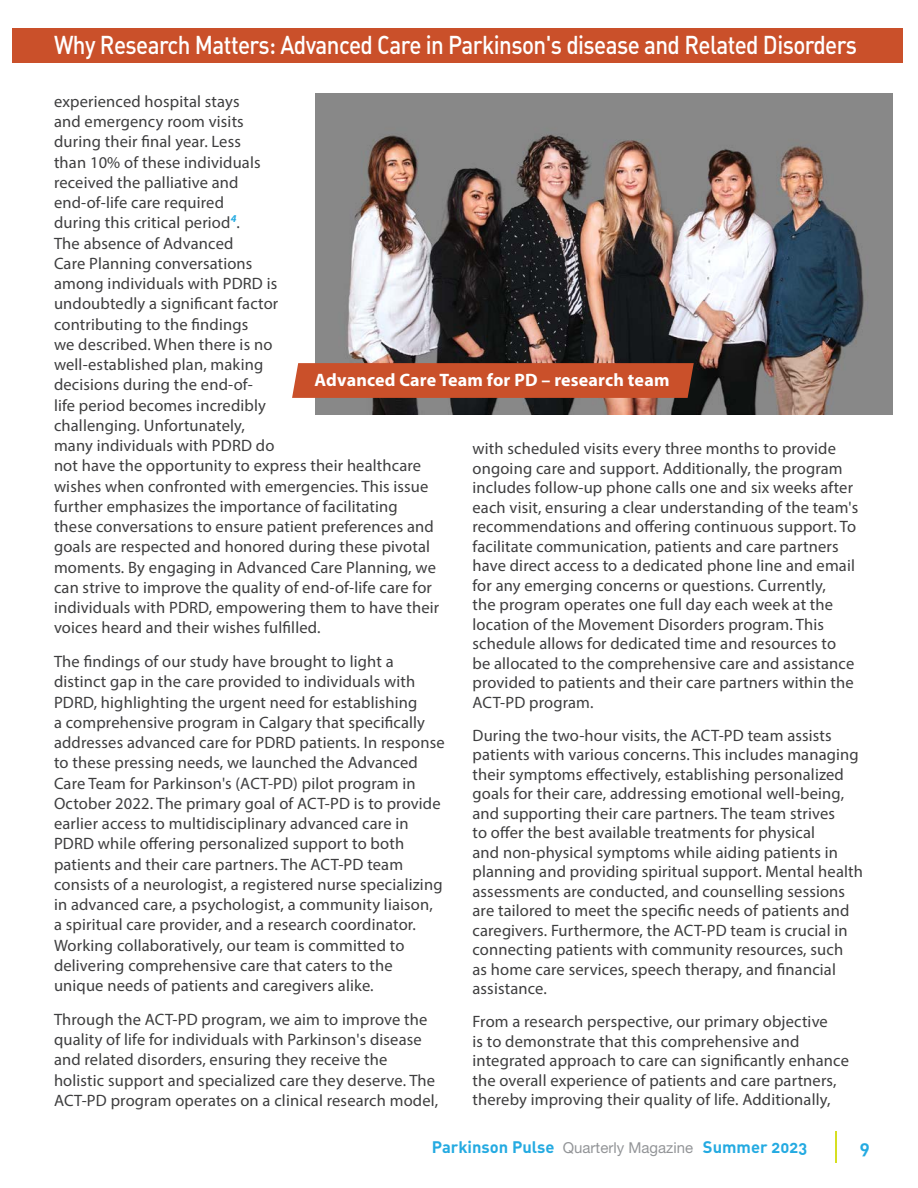
<style>
.page{position:relative;width:918px;height:1188px;background:#fff}
.page>*{position:absolute;margin:0;border:0;box-sizing:border-box;transform-origin:0 0}
.t1{font:25.5px "DIN Medium Alternate";letter-spacing:-.025em;color:#fff;scale:.88 1}
.Paragraph_Header{font:700 18px "Myriad Pro";letter-spacing:.01em;color:#fff}
.t2{font:18px "DIN Bold Alternate";color:#24aae1}
.Body_Copy{font:16.5px/20.2px "Myriad Pro";letter-spacing:.01em;color:#3e3e3f}
.t3{font:16.5px "DIN Bold Alternate";color:#24aae1}
.s1{font-family:"Helvetica Neue LT Std";font-size:15px;color:#939598}
</style>
<div class="page">
<hr style="left:836px;top:1131px;width:1px;height:32px;background:#d6df21">
<img style="left:315px;top:94px;width:577px;height:321px">
<div style="left:12px;top:28px;width:891px;height:35px;background:#ca502a"></div>
<div style="left:292px;top:363px;width:402px;height:35px;background:#ca502a"></div>
<p class="t1" style="left:54px;top:29px;width:914px">Why Research Matters: Advanced Care in Parkinson's disease and Related Disorders</p>
<p class="Body_Copy" style="left:54px;top:91px;width:387px">experienced hospital stays<br>and emergency room visits<br>during their final year. Less<br>than 10% of these individuals<br>received the palliative and<br>end-of-life care required<br>during this critical period<sup>4</sup>.<br>The absence of Advanced<br>Care Planning conversations<br>among individuals with PDRD is<br>undoubtedly a significant factor<br>contributing to the findings<br>we described. When there is no<br>well-established plan, making<br>decisions during the end-of-<br>life period becomes incredibly<br>challenging. Unfortunately,<br>many individuals with PDRD do<br>not have the opportunity to express their healthcare wishes when confronted with emergencies. This issue further emphasizes the importance of facilitating these conversations to ensure patient preferences and goals are respected and honored during these pivotal moments. By engaging in Advanced Care Planning, we can strive to improve the quality of end-of-life care for individuals with PDRD, empowering them to have their voices heard and their wishes fulfilled.</p>
<p class="Body_Copy" style="left:54px;top:651px;width:392px">The findings of our study have brought to light a distinct gap in the care provided to individuals with PDRD, highlighting the urgent need for establishing<br>a comprehensive program in Calgary that specifically addresses advanced care for PDRD patients. In response to these pressing needs, we launched the Advanced Care Team for Parkinson's (ACT-PD) pilot program in October 2022. The primary goal of ACT-PD is to provide earlier access to multidisciplinary advanced care in PDRD while offering personalized support to both patients and their care partners. The ACT-PD team consists of a neurologist, a registered nurse specializing in advanced care, a psychologist, a community liaison, a spiritual care provider, and a research coordinator.<br>Working collaboratively, our team is committed to delivering comprehensive care that caters to the unique needs of patients and caregivers alike.</p>
<p class="Body_Copy" style="left:54px;top:1009px;width:386px">Through the ACT-PD program, we aim to improve the quality of life for individuals with Parkinson's disease and related disorders, ensuring they receive the holistic support and specialized care they deserve. The ACT-PD program operates on a clinical research model,</p>
<p class="Paragraph_Header" style="left:314px;top:368px;width:357px">Advanced Care Team for PD – research team</p>
<p class="Body_Copy" style="left:472px;top:439px;width:387px;line-height:19.5px">with scheduled visits every three months to provide ongoing care and support. Additionally, the program includes follow-up phone calls one and six weeks after each visit, ensuring a clear understanding of the team's recommendations and offering continuous support. To facilitate communication, patients and care partners have direct access to a dedicated phone line and email for any emerging concerns or questions. Currently,<br>the program operates one full day each week at the location of the Movement Disorders program. This schedule allows for dedicated time and resources to<br>be allocated to the comprehensive care and assistance provided to patients and their care partners within the ACT-PD program.</p>
<p class="Body_Copy" style="left:472px;top:725px;width:392px;line-height:19.5px">During the two-hour visits, the ACT-PD team assists patients with various concerns. This includes managing their symptoms effectively, establishing personalized goals for their care, addressing emotional well-being, and supporting their care partners. The team strives<br>to offer the best available treatments for physical<br>and non-physical symptoms while aiding patients in planning and providing spiritual support. Mental health assessments are conducted, and counselling sessions are tailored to meet the specific needs of patients and caregivers. Furthermore, the ACT-PD team is crucial in connecting patients with community resources, such<br>as home care services, speech therapy, and financial assistance.</p>
<p class="Body_Copy" style="left:472px;top:1012px;width:378px;line-height:19.5px">From a research perspective, our primary objective<br>is to demonstrate that this comprehensive and integrated approach to care can significantly enhance the overall experience of patients and care partners, thereby improving their quality of life. Additionally,</p>
<p class="t3" style="left:432px;top:1136px;width:377px">Parkinson Pulse <span class="s1">Quarterly Magazine</span> Summer 2023</p>
<p class="t2" style="left:860px;top:1135px;width:11px">9</p>
</div>
